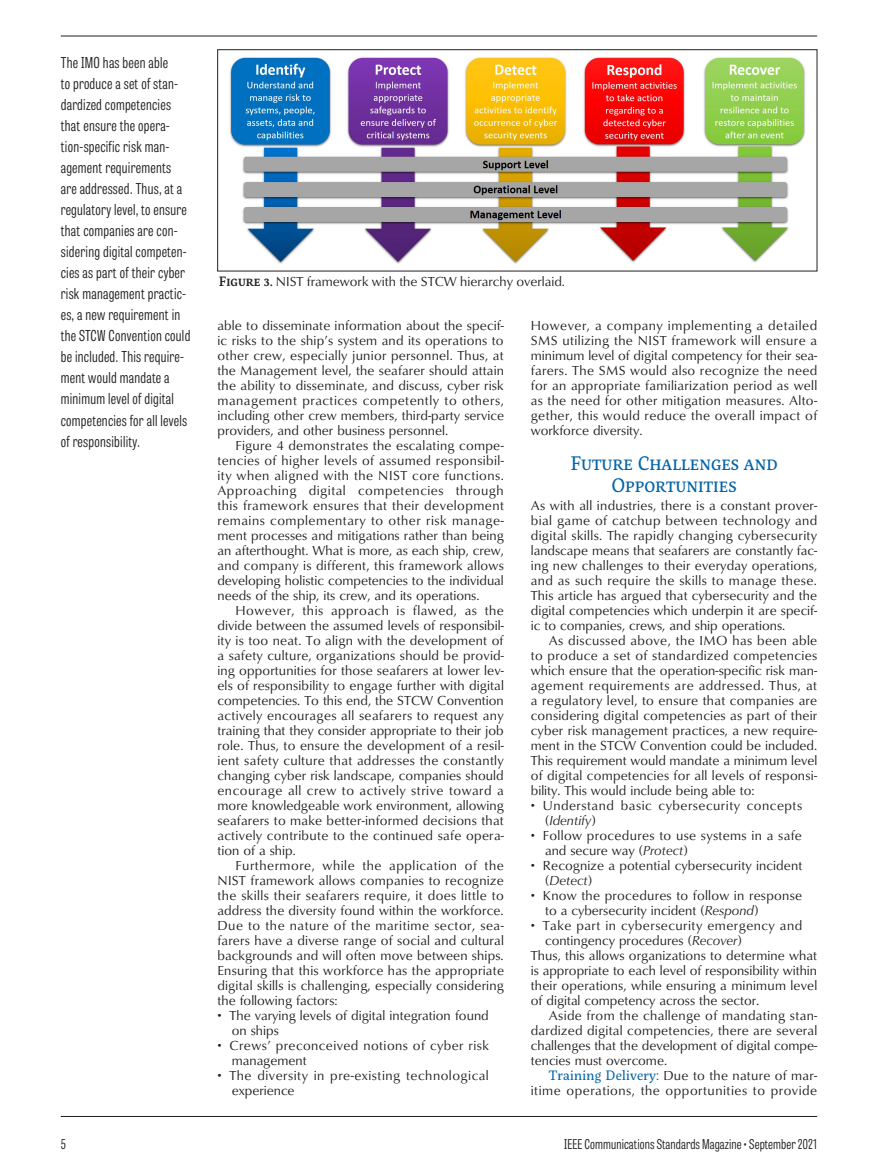
<style>
.page{position:relative;width:878px;height:1175px;background:#fff}
.page>*{position:absolute;margin:0;border:0;box-sizing:border-box;transform-origin:0 0}
.HEADER___2_-_2_Lines{font:19.5px/22.5px "Servus Slab";color:#0163a7;text-align:center}
.TEXT__Pull_Quote{font:300 15px/21px "Tablet Gothic Compressed";letter-spacing:.02em;color:#231f20}
.TEXT__Body{font:13.5px/15px "Classico URW";color:#231f20;text-align:justify}
.TEXT__Body_-_No_Inde{font:13.5px/15px "Classico URW";color:#231f20;text-align:justify}
.TEXT__Bullets{font:13.5px/15px "Classico URW";letter-spacing:.02em;color:#231f20}
.TEXT__Body-2{font:13.5px/15px "Classico URW";letter-spacing:.035em;color:#231f20;text-align:right}
.t1{font:300 13.5px "Tablet Gothic Compressed";letter-spacing:.01em;color:#231f20}
.TEXT__Bullets-2{font:13.5px/15px "Classico URW";color:#231f20}
.t2{font:13.5px "Tablet Gothic Compressed Light SC800";color:#231f20}
.s1{font-family:"Servus Slab";font-weight:500}
.s2{font-style:italic}
.s3{font-family:"Servus Slab";color:#0163a7}
</style>
<div class="page">
<hr style="left:61px;top:36px;width:756px;height:1px;background:#231f20">
<hr style="left:61px;top:1116px;width:756px;height:1px;background:#231f20">
<img style="left:229px;top:57px;width:576px;height:207px">
<p class="TEXT__Pull_Quote" style="left:61px;top:52px;width:131px">The IMO has been able<br>to produce a set of stan&shy;dardized competencies that ensure the opera&shy;tion-specific risk man&shy;agement requirements are addressed. Thus, at a regulatory level, to ensure that companies are con&shy;sidering digital competen&shy;cies as part of their cyber risk management practic&shy;es, a new requirement in the STCW Convention could be included. This require&shy;ment would mandate a minimum level of digital competencies for all levels of responsibility.</p>
<p class="TEXT__Body" style="left:219px;top:274px;width:347px"><span class="s1">Figure 3.</span> NIST framework with the STCW hierarchy overlaid.</p>
<p class="TEXT__Body" style="left:217px;top:317px;width:288px">able to disseminate information about the specif&shy;ic risks to the ship’s system and its operations to other crew, especially junior personnel. Thus, at the Management level, the seafarer should attain the ability to disseminate, and discuss, cyber risk management practices competently to others, including other crew members, third-party service providers, and other business personnel.</p>
<p class="TEXT__Body" style="left:217px;top:437px;width:288px;text-indent:18px">Figure 4 demonstrates the escalating compe&shy;tencies of higher levels of assumed responsibil&shy;ity when aligned with the NIST core functions.<br>Approaching digital competencies through this framework ensures that their development remains complementary to other risk manage&shy;ment processes and mitigations rather than being an afterthought. What is more, as each ship, crew, and company is different, this framework allows developing holistic competencies to the individual needs of the ship, its crew, and its operations.</p>
<p class="TEXT__Body" style="left:217px;top:602px;width:288px;text-indent:18px">However, this approach is flawed, as the divide between the assumed levels of responsibil&shy;ity is too neat. To align with the development of a safety culture, organizations should be provid&shy;ing opportunities for those seafarers at lower lev&shy;els of responsibility to engage further with digital competencies. To this end, the STCW Convention actively encourages all seafarers to request any training that they consider appropriate to their job role. Thus, to ensure the development of a resil&shy;ient safety culture that addresses the constantly changing cyber risk landscape, companies should encourage all crew to actively strive toward a more knowledgeable work environment, allowing seafarers to make better-informed decisions that actively contribute to the continued safe opera&shy;tion of a ship.</p>
<p class="TEXT__Body" style="left:217px;top:857px;width:288px;text-indent:18px">Furthermore, while the application of the NIST framework allows companies to recognize the skills their seafarers require, it does little to address the diversity found within the workforce.<br>Due to the nature of the maritime sector, sea&shy;farers have a diverse range of social and cultural backgrounds and will often move between ships.<br>Ensuring that this workforce has the appropriate digital skills is challenging, especially considering the following factors:</p>
<p class="TEXT__Bullets-2" style="left:232px;top:1007px;width:258px;text-indent:-14px">• The varying levels of digital integration found on ships</p>
<p class="TEXT__Bullets" style="left:232px;top:1037px;width:259px;text-indent:-14px">• Crews’ preconceived notions of cyber risk management</p>
<p class="TEXT__Bullets" style="left:232px;top:1067px;width:258px;text-indent:-14px">• The diversity in pre-existing technological experience</p>
<p class="TEXT__Body_-_No_Inde" style="left:531px;top:317px;width:288px">However, a company implementing a detailed SMS utilizing the NIST framework will ensure a minimum level of digital competency for their sea&shy;farers. The SMS would also recognize the need for an appropriate familiarization period as well as the need for other mitigation measures. Alto&shy;gether, this would reduce the overall impact of workforce diversity.</p>
<p class="HEADER___2_-_2_Lines" style="left:570px;top:451px;width:209px">Future Challenges and<br>Opportunities</p>
<p class="TEXT__Body_-_No_Inde" style="left:531px;top:497px;width:288px">As with all industries, there is a constant prover&shy;bial game of catchup between technology and digital skills. The rapidly changing cybersecurity landscape means that seafarers are constantly fac&shy;ing new challenges to their everyday operations, and as such require the skills to manage these.<br>This article has argued that cybersecurity and the digital competencies which underpin it are specif&shy;ic to companies, crews, and ship operations.</p>
<p class="TEXT__Body" style="left:531px;top:632px;width:288px;text-indent:18px">As discussed above, the IMO has been able to produce a set of standardized competencies which ensure that the operation-specific risk man&shy;agement requirements are addressed. Thus, at a regulatory level, to ensure that companies are considering digital competencies as part of their cyber risk management practices, a new require&shy;ment in the STCW Convention could be included.<br>This requirement would mandate a minimum level of digital competencies for all levels of responsi&shy;bility. This would include being able to:</p>
<p class="TEXT__Bullets" style="left:545px;top:797px;width:258px;text-indent:-14px">• Understand basic cybersecurity concepts (<span class="s2">Identify</span>)</p>
<p class="TEXT__Bullets" style="left:545px;top:827px;width:258px;text-indent:-14px">• Follow procedures to use systems in a safe and secure way (<span class="s2">Protect</span>)</p>
<p class="TEXT__Bullets" style="left:545px;top:857px;width:259px;text-indent:-14px">• Recognize a potential cybersecurity incident (<span class="s2">Detect</span>)</p>
<p class="TEXT__Bullets" style="left:545px;top:887px;width:258px;text-indent:-14px">• Know the procedures to follow in response to a cybersecurity incident (<span class="s2">Respond</span>)</p>
<p class="TEXT__Bullets" style="left:545px;top:917px;width:259px;text-indent:-14px">• Take part in cybersecurity emergency and contingency procedures (<span class="s2">Recover</span>)</p>
<p class="TEXT__Body_-_No_Inde" style="left:531px;top:947px;width:288px">Thus, this allows organizations to determine what is appropriate to each level of responsibility within their operations, while ensuring a minimum level of digital competency across the sector.</p>
<p class="TEXT__Body" style="left:531px;top:1007px;width:288px;text-indent:18px">Aside from the challenge of mandating stan&shy;dardized digital competencies, there are several challenges that the development of digital compe&shy;tencies must overcome.</p>
<p class="TEXT__Body-2" style="left:531px;top:1067px;width:288px"><span class="s3">Training Delivery:</span> Due to the nature of mar&shy;itime operations, the opportunities to provide</p>
<p class="t2" style="left:61px;top:1135px;width:7px">5</p>
<p class="t1" style="left:564px;top:1135px;width:254px">IEEE Communications Standards Magazine • September 2021</p>
</div>
